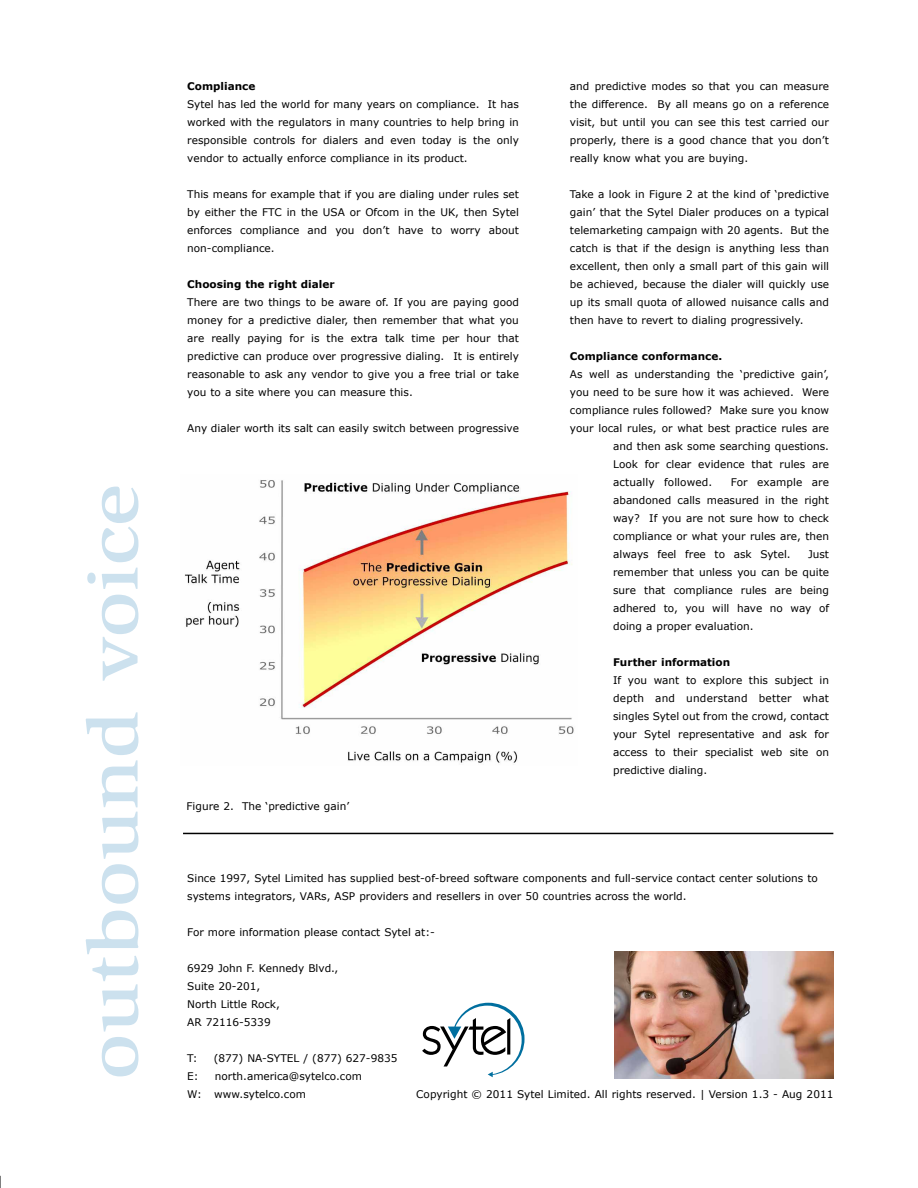
<style>
.page{position:relative;width:918px;height:1188px;background:#fff}
.page>*{position:absolute;margin:0;border:0;box-sizing:border-box;transform-origin:0 0}
.t1{font:500 72px "Slimbach";color:#cce1ee;scale:1.2 1}
.t2{font:10.5px/18px "Verdana";color:#000;text-align:justify}
.t3{font:700 10.5px "Verdana";color:#000}
</style>
<div class="page">
<svg style="left:0;top:1176px;width:1px;height:12px"></svg>
<hr style="left:183px;top:833px;width:650px;height:1px;background:#000">
<img style="left:185px;top:480px;width:389px;height:283px">
<img style="left:614px;top:952px;width:219px;height:127px">
<svg style="left:422px;top:1003px;width:103px;height:74px"></svg>
<h1 class="t1" style="left:70px;top:1080px;width:498px;rotate:-90deg">outbound voice</h1>
<p class="t3" style="left:187px;top:79px;width:70px">Compliance</p>
<p class="t2" style="left:187px;top:95px;width:333px">Sytel has led the world for many years on compliance. It has worked with the regulators in many countries to help bring in responsible controls for dialers and even today is the only vendor to actually enforce compliance in its product.</p>
<p class="t2" style="left:187px;top:185px;width:333px">This means for example that if you are dialing under rules set by either the FTC in the USA or Ofcom in the UK, then Sytel enforces compliance and you don’t have to worry about non-compliance.</p>
<p class="t3" style="left:187px;top:277px;width:149px">Choosing the right dialer</p>
<p class="t2" style="left:187px;top:293px;width:333px">There are two things to be aware of. If you are paying good money for a predictive dialer, then remember that what you are really paying for is the extra talk time per hour that predictive can produce over progressive dialing. It is entirely reasonable to ask any vendor to give you a free trial or take you to a site where you can measure this.</p>
<p class="t2" style="left:187px;top:419px;width:333px">Any dialer worth its salt can easily switch between progressive</p>
<p class="t2" style="left:187px;top:797px;width:164px">Figure 2. The ‘predictive gain’</p>
<p class="t2" style="left:570px;top:77px;width:261px">and predictive modes so that you can measure the difference. By all means go on a reference visit, but until you can see this test carried our properly, there is a good chance that you don’t really know what you are buying.</p>
<p class="t2" style="left:570px;top:185px;width:261px">Take a look in Figure 2 at the kind of ‘predictive gain’ that the Sytel Dialer produces on a typical telemarketing campaign with 20 agents. But the catch is that if the design is anything less than excellent, then only a small part of this gain will be achieved, because the dialer will quickly use up its small quota of allowed nuisance calls and then have to revert to dialing progressively.</p>
<p class="t3" style="left:570px;top:349px;width:154px">Compliance conformance.</p>
<p class="t2" style="left:570px;top:365px;width:261px">As well as understanding the ‘predictive gain’,</p>
<p class="t2" style="left:570px;top:383px;width:261px">you need to be sure how it was achieved. Were</p>
<p class="t2" style="left:570px;top:401px;width:261px">compliance rules followed? Make sure you know</p>
<p class="t2" style="left:570px;top:419px;width:261px">your local rules, or what best practice rules are</p>
<p class="t2" style="left:613px;top:437px;width:217px">and then ask some searching questions.</p>
<p class="t2" style="left:613px;top:455px;width:217px">Look for clear evidence that rules are</p>
<p class="t2" style="left:613px;top:473px;width:101px">actually followed.</p>
<p class="t2" style="left:613px;top:473px;width:217px;text-indent:118px">For example are abandoned calls measured in the right way? If you are not sure how to check compliance or what your rules are, then always feel free to ask Sytel.</p>
<p class="t2" style="left:613px;top:545px;width:217px;text-indent:195px">Just remember that unless you can be quite sure that compliance rules are being adhered to, you will have no way of doing a proper evaluation.</p>
<p class="t3" style="left:613px;top:655px;width:119px">Further information</p>
<p class="t2" style="left:613px;top:671px;width:217px">If you want to explore this subject in depth and understand better what singles Sytel out from the crowd, contact your Sytel representative and ask for access to their specialist web site on predictive dialing.</p>
<p class="t2" style="left:187px;top:869px;width:632px">Since 1997, Sytel Limited has supplied best-of-breed software components and full-service contact center solutions to systems integrators, VARs, ASP providers and resellers in over 50 countries across the world.</p>
<p class="t2" style="left:187px;top:923px;width:249px">For more information please contact Sytel at:-</p>
<p class="t2" style="left:187px;top:959px;width:152px;text-align:left">6929 John F. Kennedy Blvd.,<br>Suite 20-201,<br>North Little Rock,<br>AR 72116-5339</p>
<p class="t2" style="left:187px;top:1049px;width:12px">T:</p>
<p class="t2" style="left:214px;top:1049px;width:185px">(877) NA-SYTEL / (877) 627-9835</p>
<p class="t2" style="left:187px;top:1067px;width:13px">E:</p>
<p class="t2" style="left:215px;top:1067px;width:149px">north.america@sytelco.com</p>
<p class="t2" style="left:187px;top:1085px;width:120px">W: www.sytelco.com</p>
<p class="t2" style="left:416px;top:1085px;width:419px">Copyright © 2011 Sytel Limited. All rights reserved. | Version 1.3 - Aug 2011</p>
</div>
